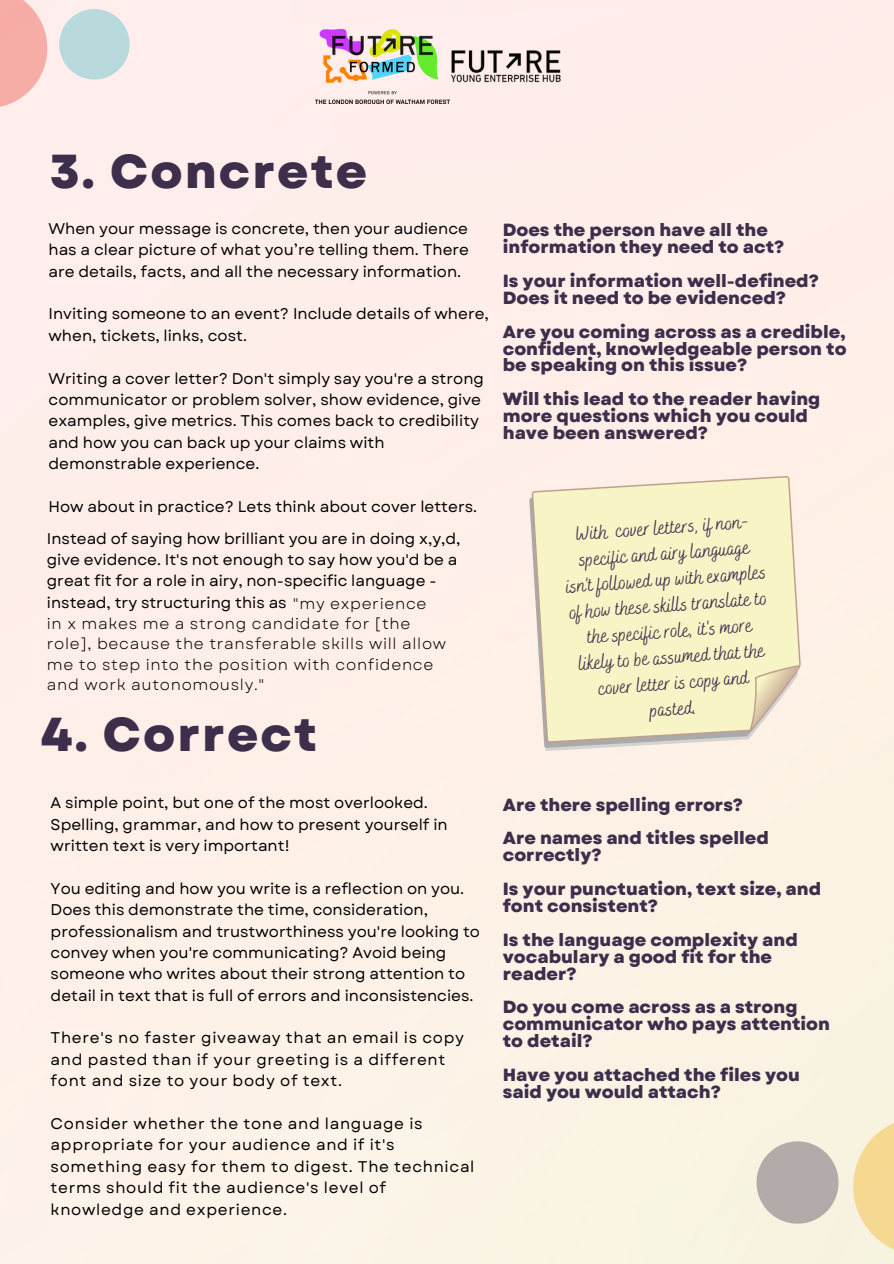
<style>
.page{position:relative;width:894px;height:1264px;background:#fff}
.page>*{position:absolute;margin:0;border:0;box-sizing:border-box;transform-origin:0 0}
.t1{font:800 47.55px "Garet";letter-spacing:.045em;color:#3d2e4c}
.t2{font:20.25px/26px "Bakerie Smooth";color:#3d2e4c;text-align:center}
.t3{font:800 17.55px/17px "Garet";color:#3d2e4c}
.t4{font:15.45px/21.3px "Garet";color:#000}
.t5{font:15.45px/21.3px "Garet";letter-spacing:.045em;color:#000}
.t6{font:15.45px/20.2px "Garet";letter-spacing:.045em;color:#000}
.s1{font-style:inherit}
</style>
<div class="page">
<div style="left:0;top:0;width:893px;height:1263px;background:#feefe9"></div>
<svg style="left:0;top:0;width:130px;height:131px;background:#ecd9d7"></svg>
<svg style="left:743px;top:1087px;width:150px;height:176px;background:#e9e1cb"></svg>
<img style="left:315px;top:29px;width:134px;height:74px">
<img style="left:449px;top:50px;width:112px;height:33px">
<svg style="left:486px;top:430px;width:348px;height:357px;background:#f8efd3"></svg>
<svg style="left:743px;top:656px;width:58px;height:80px;background:#ede3c7"></svg>
<p class="t1" style="left:50px;top:138px;width:319px">3. Concrete</p>
<p class="t4" style="left:48px;top:218px;width:422px;text-align:justify">When your message is concrete, then your audience has a clear picture of what you’re telling them. There are details, facts, and all the necessary information.</p>
<p class="t4" style="left:48px;top:303px;width:442px">Inviting someone to an event? Include details of where, when, tickets, links, cost.</p>
<p class="t4" style="left:48px;top:367px;width:437px">Writing a cover letter? Don't simply say you're a strong communicator or problem solver, show evidence, give examples, give metrics. This comes back to credibility and how you can back up your claims with demonstrable experience.</p>
<p class="t4" style="left:48px;top:496px;width:430px">How about in practice? Lets think about cover letters.</p>
<p class="t4" style="left:47px;top:527px;width:415px">Instead of saying how brilliant you are in doing x,y,d, give evidence. It's not enough to say how you'd be a great fit for a role in airy, non-specific language - instead, try structuring this as <span class="s1">"my experience</span></p>
<p class="t6" style="left:47px;top:613px;width:400px">in x makes me a strong candidate for [the role], because the transferable skills will allow me to step into the position with confidence and work autonomously."</p>
<p class="t1" style="left:41px;top:699px;width:277px">4. Correct</p>
<p class="t3" style="left:502px;top:222px;width:283px">Does the person have all the information they need to act?</p>
<p class="t3" style="left:502px;top:272px;width:317px">Is your information well-defined?<br>Does it need to be evidenced?</p>
<p class="t3" style="left:502px;top:323px;width:345px;text-align:justify">Are you coming across as a credible, confident, knowledgeable person to be speaking on this issue?</p>
<p class="t3" style="left:502px;top:390px;width:319px">Will this lead to the reader having more questions which you could have been answered?</p>
<p class="t2" style="left:561px;top:523px;width:202px;rotate:-4deg">With cover letters, if non&shy;specific and airy language isn't followed up with examples of how these skills translate to the specific role, it's more likely to be assumed that the cover letter is copy and pasted.</p>
<p class="t4" style="left:51px;top:792px;width:398px">A simple point, but one of the most overlooked.<br>Spelling, grammar, and how to present yourself in written text is very important!</p>
<p class="t4" style="left:51px;top:877px;width:431px">You editing and how you write is a reflection on you.<br>Does this demonstrate the time, consideration, professionalism and trustworthiness you're looking to convey when you're communicating? Avoid being someone who writes about their strong attention to detail in text that is full of errors and inconsistencies.</p>
<p class="t5" style="left:51px;top:1027px;width:414px">There's no faster giveaway that an email is copy and pasted than if your greeting is a different font and size to your body of text.</p>
<p class="t5" style="left:51px;top:1112px;width:425px">Consider whether the tone and language is appropriate for your audience and if it's something easy for them to digest. The technical terms should fit the audience's level of knowledge and experience.</p>
<p class="t3" style="left:502px;top:796px;width:242px">Are there spelling errors?</p>
<p class="t3" style="left:502px;top:829px;width:267px">Are names and titles spelled correctly?</p>
<p class="t3" style="left:502px;top:880px;width:320px">Is your punctuation, text size, and font consistent?</p>
<p class="t3" style="left:502px;top:931px;width:296px">Is the language complexity and vocabulary a good fit for the reader?</p>
<p class="t3" style="left:502px;top:998px;width:328px">Do you come across as a strong communicator who pays attention to detail?</p>
<p class="t3" style="left:502px;top:1066px;width:298px">Have you attached the files you said you would attach?</p>
</div>
